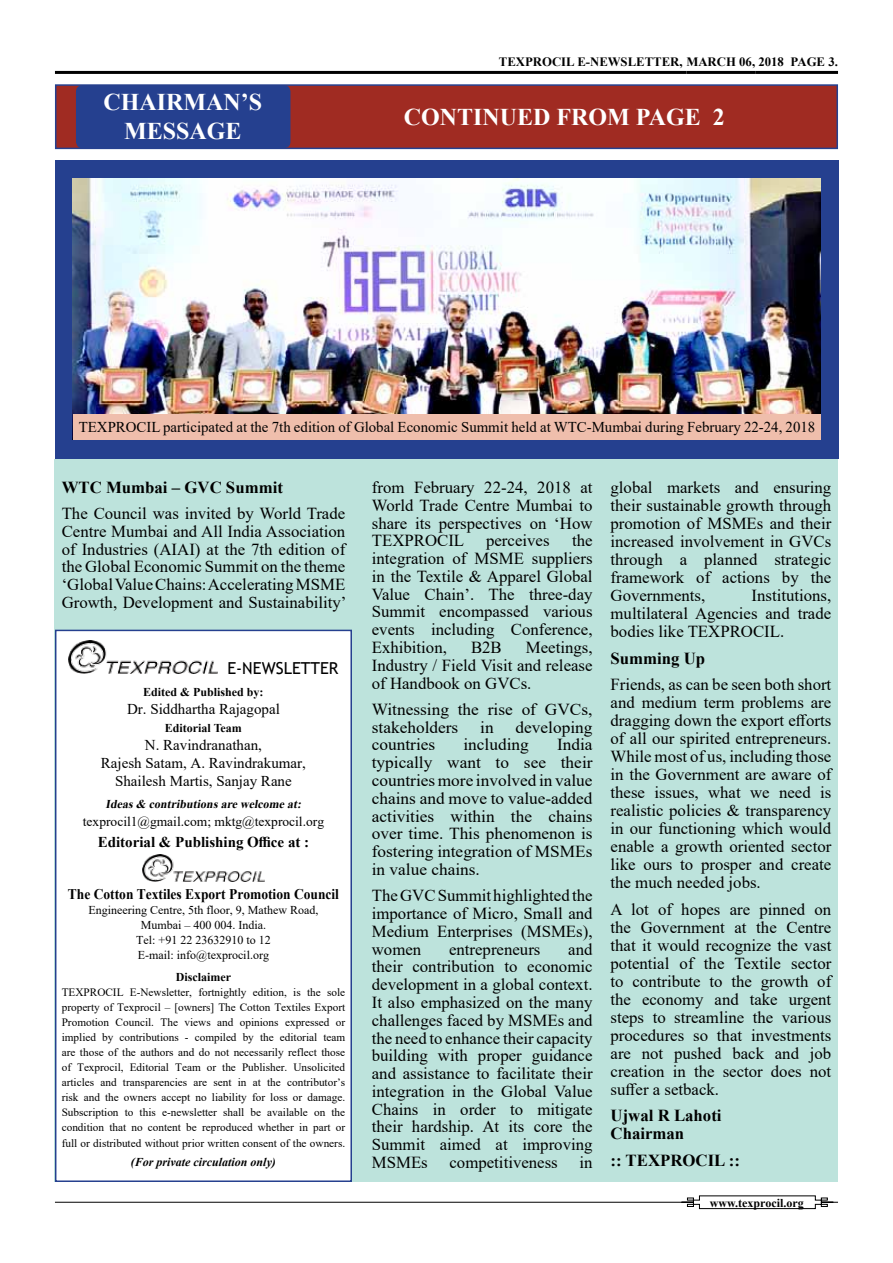
<style>
.page{position:relative;width:893px;height:1263px;background:#fff}
.page>*{position:absolute;margin:0;border:0;box-sizing:border-box;transform-origin:0 0}
.t1{font:700 24px/28.8px "Times New Roman";color:#fff;text-align:center}
.t2{font:16.8px/17.7px "Times New Roman";color:#000;text-align:justify}
.t3{font:700 16.8px/18px "Times New Roman";color:#000}
.t4{font:16.5px "Trebuchet MS";color:#000}
.t5{font:15px/18px "Times New Roman";color:#000;text-align:center}
.t6{font:700 15px "Times New Roman";color:#000}
.t7{font:700 14.7px "Times New Roman";color:#000;scale:.92 1}
.t8{font:13.5px "Times New Roman";color:#000}
.t9{font:700 12.75px "Times New Roman";color:#000}
.t10{font:12px/15px "Times New Roman";color:#000;text-align:center}
.t11{font:700 12px "Times New Roman";color:#000}
.t12{font:italic 700 12px "Times New Roman";color:#000}
.t13{font:italic 700 12px "Times New Roman";color:#000}
.t14{font:11.25px/15px "Times New Roman";color:#000;text-align:justify}
</style>
<div class="page">
<hr style="left:55px;top:1202px;width:783px;height:1px;background:#000">
<svg style="left:681px;top:1195px;width:153px;height:14px"></svg>
<hr style="left:55px;top:71px;width:631px;height:3px;background:#000">
<hr style="left:686px;top:71px;width:69px;height:3px;background:#000">
<hr style="left:755px;top:71px;width:83px;height:3px;background:#000">
<div style="left:55px;top:459px;width:783px;height:723px;background:#bde3dc"></div>
<div style="left:55px;top:161px;width:783px;height:298px;background:#25408f"></div>
<div style="left:55px;top:84px;width:783px;height:65px;background:#a02b22;border:2px solid #25408f"></div>
<div style="left:76px;top:85px;width:214px;height:63px;background:#25408f;border-radius:7px"></div>
<div style="left:55px;top:630px;width:297px;height:552px;background:#fff;border:2px solid #25408f"></div>
<img style="left:68px;top:641px;width:149px;height:33px">
<img style="left:142px;top:855px;width:123px;height:27px">
<img style="left:72px;top:179px;width:749px;height:260px">
<div style="left:73px;top:414px;width:748px;height:25px;background:#efbeac"></div>
<h1 class="t1" style="left:103px;top:87px;width:160px">CHAIRMAN’S<br>MESSAGE</h1>
<p class="t9" style="left:499px;top:53px;width:340px">TEXPROCIL E-NEWSLETTER, MARCH 06, 2018 PAGE 3.</p>
<h1 class="t1" style="left:404px;top:102px;width:322px">CONTINUED FROM PAGE 2</h1>
<p class="t5" style="left:79px;top:417px;width:738px">TEXPROCIL participated at the 7th edition of Global Economic Summit held at WTC-Mumbai during February 22-24, 2018</p>
<p class="t3" style="left:62px;top:478px;width:223px">WTC Mumbai – GVC Summit</p>
<p class="t2" style="left:62px;top:504px;width:286px">The Council was invited by World Trade Centre Mumbai and All India Association of Industries (AIAI) at the 7th edition of the Global Economic Summit on the theme ‘Global Value Chains: Accelerating MSME Growth, Development and Sustainability’</p>
<p class="t4" style="left:227px;top:657px;width:113px">E-NEWSLETTER</p>
<p class="t11" style="left:143px;top:683px;width:122px">Edited &amp; Published by:</p>
<p class="t5" style="left:127px;top:699px;width:154px">Dr. Siddhartha Rajagopal</p>
<p class="t11" style="left:165px;top:719px;width:79px">Editorial Team</p>
<p class="t5" style="left:101px;top:735px;width:206px">N. Ravindranathan,<br>Rajesh Satam, A. Ravindrakumar,<br>Shailesh Martis, Sanjay Rane</p>
<p class="t12" style="left:106px;top:795px;width:200px">Ideas&amp; contributionsarewelcomeat:</p>
<p class="t8" style="left:83px;top:811px;width:243px">texprocil1@gmail.com; mktg@texprocil.org</p>
<p class="t6" style="left:98px;top:831px;width:213px">Editorial &amp; Publishing Office at :</p>
<p class="t7" style="left:68px;top:883px;width:296px">The Cotton Textiles Export Promotion Council</p>
<p class="t10" style="left:88px;top:902px;width:231px">Engineering Centre, 5th floor, 9, Mathew Road,<br>Mumbai – 400 004. India.<br>Tel: +91 22 23632910 to 12<br>E-mail: info@texprocil.org</p>
<p class="t11" style="left:176px;top:968px;width:57px">Disclaimer</p>
<p class="t14" style="left:62px;top:984px;width:285px">TEXPROCIL E-Newsletter, fortnightly edition, is the sole property of Texprocil – [owners] The Cotton Textiles Export Promotion Council. The views and opinions expressed or implied by contributions - compiled by the editorial team are those of the authors and do not necessarily reflect those of Texprocil, Editorial Team or the Publisher. Unsolicited articles and transparencies are sent in at the contributor’s risk and the owners accept no liability for loss or damage.<br>Subscription to this e-newsletter shall be available on the condition that no content be reproduced whether in part or full or distributed without prior written consent of the owners.</p>
<p class="t13" style="left:131px;top:1153px;width:147px">(For private circulation only)</p>
<p class="t2" style="left:372px;top:478px;width:222px">from February 22-24, 2018 at World Trade Centre Mumbai to share its perspectives on ‘How TEXPROCIL</p>
<p class="t2" style="left:372px;top:531px;width:222px;text-indent:200px">the integration of MSME suppliers in the Textile &amp; Apparel Global Value Chain’. The three-day Summit encompassed various events including Conference, Exhibition,</p>
<p class="t2" style="left:486px;top:531px;width:65px">perceives</p>
<p class="t2" style="left:372px;top:638px;width:222px;text-indent:154px">Meetings, Industry / Field Visit and release of Handbook on GVCs.</p>
<p class="t2" style="left:372px;top:700px;width:222px">Witnessing the rise of GVCs, stakeholders</p>
<p class="t2" style="left:471px;top:638px;width:32px">B2B</p>
<p class="t2" style="left:480px;top:718px;width:15px">in</p>
<p class="t2" style="left:516px;top:718px;width:78px">developing</p>
<p class="t2" style="left:372px;top:735px;width:222px;text-indent:185px">India typically want to see their countries more involved in value chains and move to value-added activities within the chains over time. This phenomenon is fostering integration of MSMEs in value chains.</p>
<p class="t2" style="left:372px;top:886px;width:222px">The GVC Summit highlighted the importance of Micro, Small and Medium Enterprises (MSMEs), women</p>
<p class="t2" style="left:372px;top:735px;width:65px">countries</p>
<p class="t2" style="left:463px;top:735px;width:67px">including</p>
<p class="t2" style="left:372px;top:940px;width:222px;text-indent:196px">and their contribution to economic development in a global context.<br>It also emphasized on the many challenges faced by MSMEs and the need to enhance their capacity building with proper guidance and assistance to facilitate their integration in the Global Value Chains in order to mitigate their hardship. At its core the Summit aimed at improving MSMEs</p>
<p class="t2" style="left:449px;top:940px;width:93px">entrepreneurs</p>
<p class="t2" style="left:449px;top:1153px;width:110px">competitiveness</p>
<p class="t2" style="left:579px;top:1153px;width:15px">in</p>
<p class="t2" style="left:611px;top:478px;width:222px">global markets and ensuring their sustainable growth through promotion of MSMEs and their increased involvement in GVCs through a planned strategic framework of actions by the Governments,</p>
<p class="t2" style="left:611px;top:586px;width:222px;text-indent:141px">Institutions, multilateral Agencies and trade bodies like TEXPROCIL.</p>
<p class="t3" style="left:611px;top:648px;width:96px">Summing Up</p>
<p class="t2" style="left:611px;top:675px;width:222px">Friends, as can be seen both short and medium term problems are dragging down the export efforts of all our spirited entrepreneurs.<br>While most of us, including those in the Government are aware of these issues, what we need is realistic policies &amp; transparency in our functioning which would enable a growth oriented sector like ours to prosper and create the much needed jobs.</p>
<p class="t2" style="left:611px;top:900px;width:222px">A lot of hopes are pinned on the Government at the Centre that it would recognize the vast potential of the Textile sector to contribute to the growth of the economy and take urgent steps to streamline the various procedures so that investments are not pushed back and job creation in the sector does not suffer a setback.</p>
<p class="t3" style="left:611px;top:1106px;width:113px">Ujwal R Lahoti<br>Chairman</p>
<p class="t3" style="left:611px;top:1151px;width:131px">:: TEXPROCIL ::</p>
<p class="t11" style="left:710px;top:1194px;width:95px">www.texprocil.org</p>
</div>
